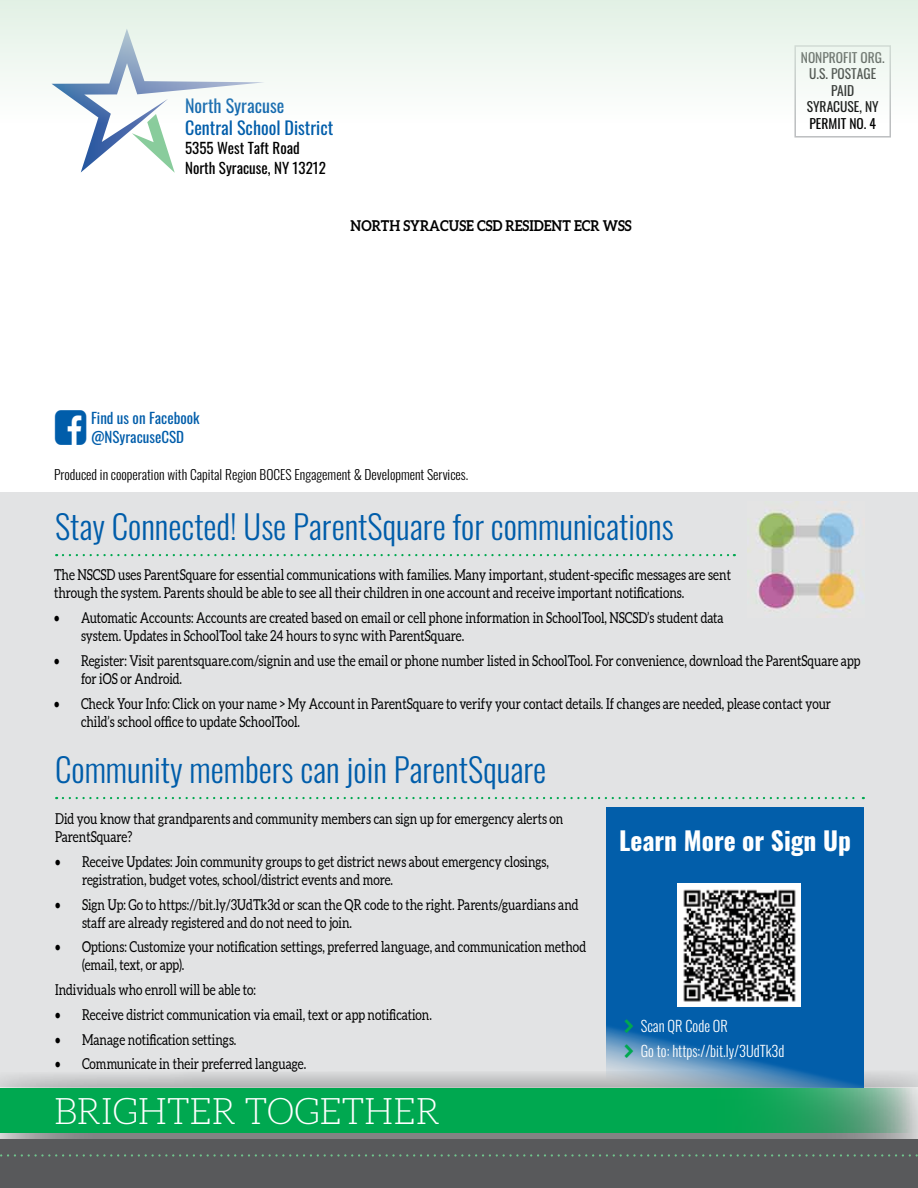
<style>
.page{position:relative;width:918px;height:1188px;background:#fff}
.page>*{position:absolute;margin:0;border:0;box-sizing:border-box;transform-origin:0 0}
.t1{font:300 36px "Aleo";color:#fff}
.t2{font:300 33px "Oswald";color:#005daa}
.t3{font:700 25.5px "Oswald";color:#fff}
.t4{font:18px/21.6px "Oswald";color:#005daa}
.t5{font:15px/18px "Aleo";color:#000;scale:.8 1}
.t6{font:300 15px/25.2px "Oswald";color:#fff;scale:.96 1}
.t7{font:15px/19.5px "Oswald";color:#000}
.t8{font:700 15px "Aleo";color:#000;scale:.9 1}
.t9{font:15px/19.5px "Oswald";color:#005daa}
.t10{font:300 13.5px "Oswald";color:#000}
.t11{font:13.5px/16.5px "Oswald";color:#000;text-align:center}
</style>
<div class="page">
<div style="left:794px;top:45px;width:97px;height:93px;border:2px solid #bcbec0"></div>
<svg style="left:80px;top:123px;width:95px;height:50px"></svg>
<svg style="left:0;top:0;width:918px;height:123px;fill:#eff7f1"></svg>
<div style="left:0;top:492px;width:918px;height:595px;background:#e2e3e4"></div>
<svg style="left:0;top:1073px;width:918px;height:115px;fill:#58595b"></svg>
<svg style="left:0;top:1088px;width:918px;height:44px;fill:#00a850"></svg>
<svg style="left:0;top:1154px;width:918px;height:3px"></svg>
<svg style="left:63px;top:797px;width:801px;height:2px"></svg>
<svg style="left:63px;top:554px;width:672px;height:2px"></svg>
<img style="left:747px;top:501px;width:116px;height:116px">
<div style="left:606px;top:808px;width:258px;height:280px;background:#005daa"></div>
<img style="left:677px;top:884px;width:123px;height:122px">
<svg style="left:625px;top:1031px;width:8px;height:2px"></svg>
<svg style="left:625px;top:1045px;width:8px;height:13px"></svg>
<p class="t4" style="left:185px;top:93px;width:150px">North Syracuse<br>Central School District</p>
<p class="t7" style="left:185px;top:137px;width:142px">5355 West Taft Road<br>North Syracuse, NY 13212</p>
<p class="t8" style="left:351px;top:217px;width:314px">NORTH SYRACUSE CSD RESIDENT ECR WSS</p>
<p class="t9" style="left:91px;top:407px;width:110px">Find us on Facebook @NSyracuseCSD</p>
<p class="t10" style="left:54px;top:462px;width:416px">Produced in cooperation with Capital Region BOCES Engagement &amp; Development Services.</p>
<h2 class="t2" style="left:55px;top:498px;width:620px">Stay Connected! Use ParentSquare for communications</h2>
<p class="t11" style="left:801px;top:48px;width:85px">NONPROFIT ORG.<br>U.S. POSTAGE<br>PAID<br>SYRACUSE, NY<br>PERMIT NO. 4</p>
<p class="t5" style="left:54px;top:567px;width:848px">The NSCSD uses ParentSquare for essential communications with families. Many important, student-specific messages are sent through the system. Parents should be able to see all their children in one account and receive important notifications.</p>
<p class="t5" style="left:81px;top:610px;width:805px;text-indent:-27px">• Automatic Accounts: Accounts are created based on email or cell phone information in SchoolTool, NSCSD’s student data system. Updates in SchoolTool take 24 hours to sync with ParentSquare.</p>
<p class="t5" style="left:81px;top:652px;width:976px;text-indent:-27px">• Register: Visit parentsquare.com/signin and use the email or phone number listed in SchoolTool. For convenience, download the ParentSquare app for iOS or Android.</p>
<p class="t5" style="left:81px;top:695px;width:939px;text-indent:-27px">• Check Your Info: Click on your name &gt; My Account in ParentSquare to verify your contact details. If changes are needed, please contact your child’s school office to update SchoolTool.</p>
<h2 class="t2" style="left:55px;top:741px;width:493px">Community members can join ParentSquare</h2>
<p class="t5" style="left:55px;top:811px;width:637px">Did you know that grandparents and community members can sign up for emergency alerts on<br>ParentSquare?</p>
<p class="t5" style="left:82px;top:853px;width:585px;text-indent:-27px">• Receive Updates: Join community groups to get district news about emergency closings, registration, budget votes, school/district events and more.</p>
<p class="t5" style="left:82px;top:896px;width:622px;text-indent:-27px">• Sign Up: Go to https://bit.ly/3UdTk3d or scan the QR code to the right. Parents/guardians and staff are already registered and do not need to join.</p>
<p class="t5" style="left:82px;top:939px;width:632px;text-indent:-27px">• Options: Customize your notification settings, preferred language, and communication method (email, text, or app).</p>
<p class="t5" style="left:55px;top:982px;width:253px">Individuals who enroll will be able to:</p>
<p class="t5" style="left:55px;top:1006px;width:473px">• Receive district communication via email, text or app notification.</p>
<p class="t5" style="left:55px;top:1031px;width:228px">• Manage notification settings.</p>
<p class="t5" style="left:55px;top:1056px;width:316px">• Communicate in their preferred language.</p>
<h1 class="t1" style="left:54px;top:1091px;width:388px">BRIGHTER TOGETHER</h1>
<h3 class="t3" style="left:619px;top:827px;width:233px">Learn More or Sign Up</h3>
<p class="t6" style="left:641px;top:1012px;width:151px">Scan QR Code OR<br>Go to: https://bit.ly/3UdTk3d</p>
</div>
